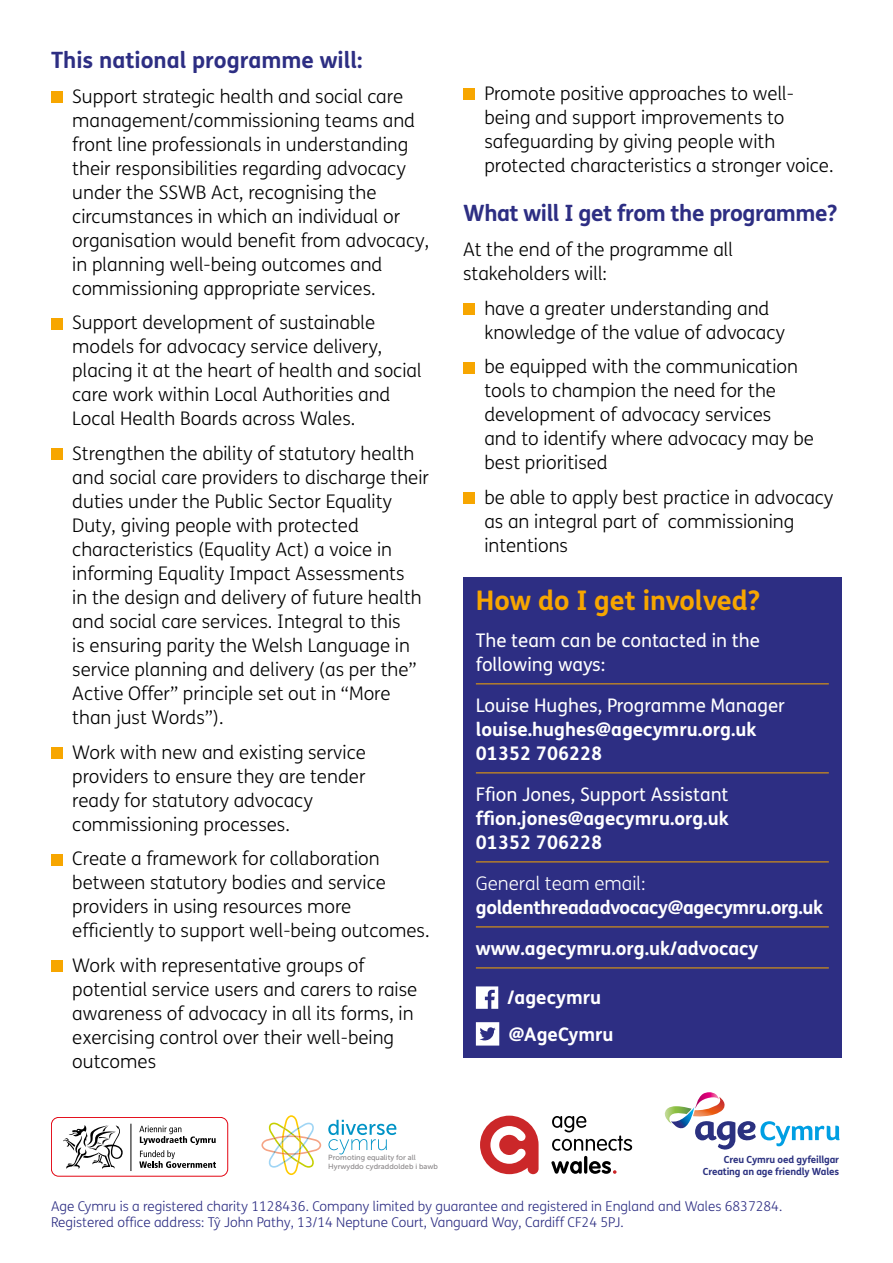
<style>
.page{position:relative;width:893px;height:1263px;background:#fff}
.page>*{position:absolute;margin:0;border:0;box-sizing:border-box;transform-origin:0 0}
.t1{font:700 27px "FS Me";color:#f7a600}
.t2{font:700 22.5px "FS Me";letter-spacing:-.015em;color:#2d2e83}
.t3{font:300 18.75px/24px "FS Me";color:#000}
.t4{font:18.75px/24px "FS Me";color:#fff}
.t5{font:700 18.75px/24px "FS Me";color:#fff}
.t6{font:700 18.75px/41px "FS Me";letter-spacing:-.02em;color:#fff}
.t7{font:300 18.75px "FS Me";color:#fff}
.t8{font:300 13.5px/15.8px "FS Me";color:#2d2e83}
.t9{font:700 9.9px "FS Me";letter-spacing:-.015em;color:#2b3180}
.t10{font:7.5px/8.9px "Museo Sans 500";color:#888587}
</style>
<div class="page">
<div style="left:463px;top:577px;width:379px;height:480px;background:#2d2e83"></div>
<hr style="left:476px;top:683px;width:353px;height:1px;background:#f7a600">
<hr style="left:476px;top:772px;width:353px;height:1px;background:#f7a600">
<hr style="left:476px;top:861px;width:353px;height:1px;background:#f7a600">
<hr style="left:476px;top:926px;width:353px;height:1px;background:#f7a600">
<hr style="left:476px;top:967px;width:353px;height:1px;background:#f7a600">
<svg style="left:476px;top:986px;width:22px;height:23px"></svg>
<svg style="left:476px;top:1022px;width:23px;height:23px"></svg>
<div style="left:51px;top:91px;width:11px;height:12px;background:#f7a600"></div>
<div style="left:51px;top:318px;width:11px;height:11px;background:#f7a600"></div>
<div style="left:51px;top:449px;width:11px;height:11px;background:#f7a600"></div>
<div style="left:51px;top:747px;width:11px;height:11px;background:#f7a600"></div>
<div style="left:51px;top:854px;width:11px;height:11px;background:#f7a600"></div>
<div style="left:51px;top:960px;width:11px;height:12px;background:#f7a600"></div>
<div style="left:463px;top:88px;width:11px;height:12px;background:#f7a600"></div>
<div style="left:463px;top:303px;width:11px;height:11px;background:#f7a600"></div>
<div style="left:463px;top:362px;width:11px;height:11px;background:#f7a600"></div>
<div style="left:463px;top:492px;width:11px;height:12px;background:#f7a600"></div>
<svg style="left:664px;top:1092px;width:176px;height:58px"></svg>
<svg style="left:261px;top:1115px;width:60px;height:60px"></svg>
<svg style="left:328px;top:1120px;width:68px;height:34px"></svg>
<div style="left:51px;top:1117px;width:177px;height:59px;border:1px solid #e30613;border-radius:7px"></div>
<hr style="left:130px;top:1124px;width:1px;height:47px;background:#000">
<svg style="left:139px;top:1125px;width:77px;height:43px"></svg>
<svg style="left:63px;top:1125px;width:60px;height:44px"></svg>
<svg style="left:480px;top:1116px;width:59px;height:58px"></svg>
<svg style="left:552px;top:1116px;width:80px;height:35px"></svg>
<svg style="left:551px;top:1161px;width:31px;height:13px"></svg>
<hr style="left:584px;top:1156px;width:3px;height:18px;background:#000;border-radius:2px">
<svg style="left:589px;top:1161px;width:27px;height:13px"></svg>
<p class="t2" style="left:51px;top:43px;width:313px">This national programme will:</p>
<p class="t3" style="left:72px;top:83px;width:358px">Support strategic health and social care management/commissioning teams and front line professionals in understanding their responsibilities regarding advocacy under the SSWB Act, recognising the circumstances in which an individual or organisation would benefit from advocacy, in planning well-being outcomes and commissioning appropriate services.</p>
<p class="t3" style="left:72px;top:310px;width:351px">Support development of sustainable models for advocacy service delivery, placing it at the heart of health and social care work within Local Authorities and Local Health Boards across Wales.</p>
<p class="t3" style="left:72px;top:441px;width:358px">Strengthen the ability of statutory health and social care providers to discharge their duties under the Public Sector Equality Duty, giving people with protected characteristics (Equality Act) a voice in informing Equality Impact Assessments<br>in the design and delivery of future health and social care services. Integral to this<br>is ensuring parity the Welsh Language in service planning and delivery (as per the” Active Offer” principle set out in “More than just Words”).</p>
<p class="t3" style="left:72px;top:739px;width:295px">Work with new and existing service providers to ensure they are tender ready for statutory advocacy commissioning processes.</p>
<p class="t3" style="left:72px;top:846px;width:359px">Create a framework for collaboration between statutory bodies and service providers in using resources more efficiently to support well-being outcomes.</p>
<p class="t3" style="left:72px;top:953px;width:346px">Work with representative groups of potential service users and carers to raise awareness of advocacy in all its forms, in exercising control over their well-being outcomes</p>
<p class="t3" style="left:484px;top:81px;width:351px">Promote positive approaches to well&shy;being and support improvements to safeguarding by giving people with protected characteristics a stronger voice.</p>
<p class="t2" style="left:463px;top:196px;width:376px">What will I get from the programme?</p>
<p class="t3" style="left:463px;top:237px;width:271px">At the end of the programme all stakeholders will:</p>
<p class="t3" style="left:484px;top:295px;width:302px">have a greater understanding and knowledge of the value of advocacy</p>
<p class="t3" style="left:484px;top:354px;width:331px">be equipped with the communication tools to champion the need for the development of advocacy services<br>and to identify where advocacy may be best prioritised</p>
<p class="t3" style="left:484px;top:485px;width:351px">be able to apply best practice in advocacy as an integral part of commissioning intentions</p>
<h1 class="t1" style="left:476px;top:579px;width:286px">How do I get involved?</h1>
<p class="t4" style="left:476px;top:628px;width:285px">The team can be contacted in the following ways:</p>
<p class="t4" style="left:476px;top:693px;width:311px">Louise Hughes, Programme Manager</p>
<p class="t5" style="left:476px;top:716px;width:282px">louise.hughes@agecymru.org.uk<br>01352 706228</p>
<p class="t4" style="left:476px;top:782px;width:254px">Ffion Jones, Support Assistant</p>
<p class="t5" style="left:476px;top:805px;width:254px">ffion.jones@agecymru.org.uk<br>01352 706228</p>
<p class="t7" style="left:476px;top:870px;width:171px">General team email:</p>
<p class="t6" style="left:476px;top:886px;width:349px">goldenthreadadvocacy@agecymru.org.uk www.agecymru.org.uk/advocacy</p>
<p class="t5" style="left:508px;top:978px;width:107px;line-height:36.8px">/agecymru @AgeCymru</p>
<p class="t10" style="left:328px;top:1153px;width:111px">Promoting equality for all<br>Hyrwyddo cydraddoldeb i bawb</p>
<p class="t9" style="left:724px;top:1152px;width:117px">Creu Cymru oed gyfeillgar</p>
<p class="t9" style="left:703px;top:1164px;width:138px">Creating an age friendly Wales</p>
<p class="t8" style="left:51px;top:1198px;width:733px">Age Cymru is a registered charity 1128436. Company limited by guarantee and registered in England and Wales 6837284.<br>Registered office address: Tŷ John Pathy, 13/14 Neptune Court, Vanguard Way, Cardiff CF24 5PJ.</p>
</div>
